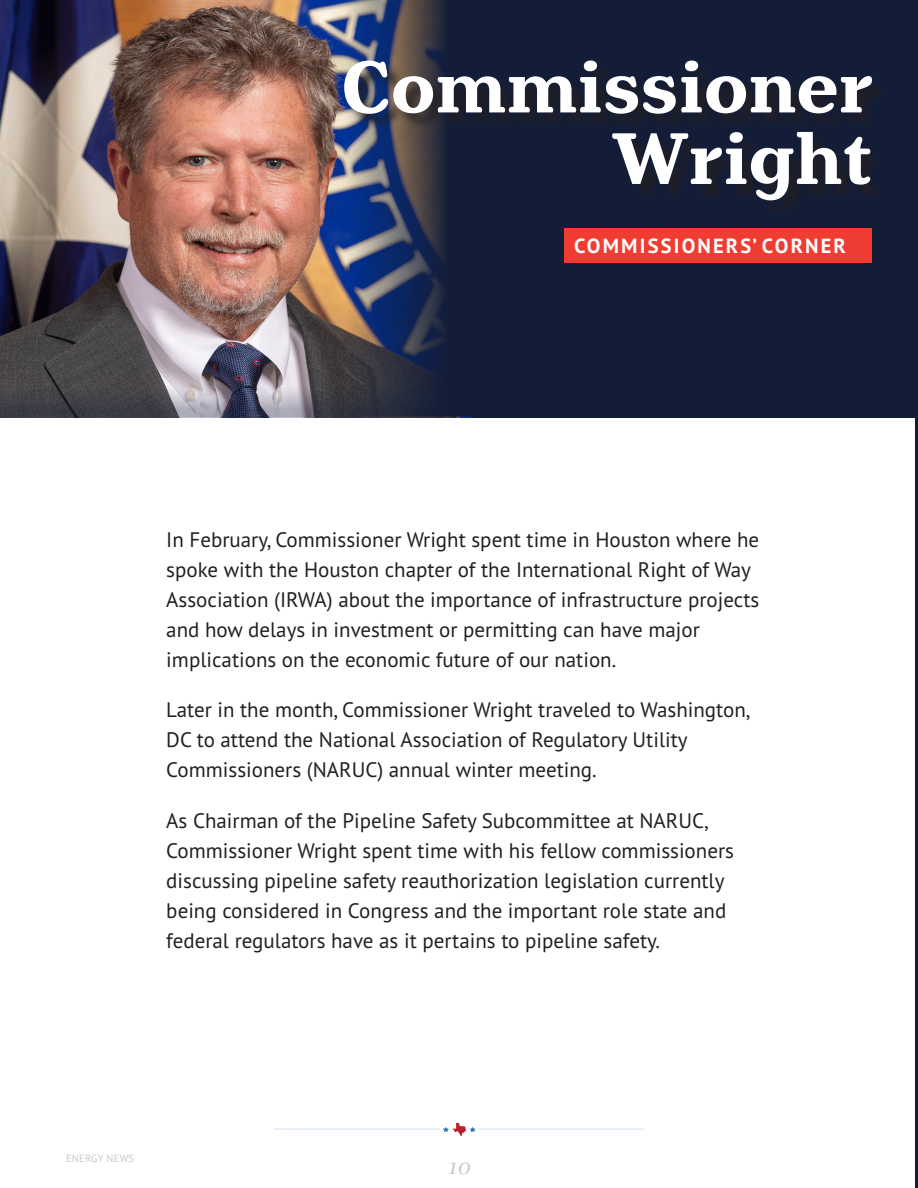
<style>
.page{position:relative;width:918px;height:1188px;background:#fff}
.page>*{position:absolute;margin:0;border:0;box-sizing:border-box;transform-origin:0 0}
.t1{font:700 77.1px/71.6px "Henriette";letter-spacing:.025em;color:#fff;text-align:right}
.t2{font:21px/30px "PT Sans Pro";color:#231f20}
.t3{font:italic 21px "Lucida Calligraphy";color:#c7c8ca}
.t4{font:700 20.4px "PT Sans Pro";letter-spacing:.105em;color:#fff}
.t5{font:10.5px "PT Sans Pro";letter-spacing:.02em;color:#c7c8ca}
</style>
<div class="page">
<div style="left:0;top:0;width:918px;height:418px;background:#131d38"></div>
<img style="left:0;top:0;width:261px;height:366px">
<img style="left:261px;top:0;width:183px;height:366px">
<svg style="left:0;top:366px;width:473px;height:52px;background:#52515c"></svg>
<div style="left:346px;top:62px;width:543px;height:155px;background:#231f20;opacity:.75"></div>
<div style="left:564px;top:228px;width:308px;height:34px;background:#ef3d34"></div>
<hr style="left:274px;top:1129px;width:166px;height:1px;background:#c0d3e8">
<hr style="left:478px;top:1129px;width:166px;height:1px;background:#c0d3e8">
<svg style="left:443px;top:1123px;width:33px;height:13px"></svg>
<hr style="left:916px;top:0;width:2px;height:1188px;background:#131d38">
<p class="t1" style="left:342px;top:53px;width:532px">Commissioner<br>Wright</p>
<p class="t4" style="left:574px;top:232px;width:273px">COMMISSIONERS’ CORNER</p>
<p class="t2" style="left:166px;top:524px;width:594px">In February, Commissioner Wright spent time in Houston where he spoke with the Houston chapter of the International Right of Way Association (IRWA) about the importance of infrastructure projects and how delays in investment or permitting can have major implications on the economic future of our nation.</p>
<p class="t2" style="left:166px;top:695px;width:586px">Later in the month, Commissioner Wright traveled to Washington,<br>DC to attend the National Association of Regulatory Utility<br>Commissioners (NARUC) annual winter meeting.</p>
<p class="t2" style="left:166px;top:805px;width:569px">As Chairman of the Pipeline Safety Subcommittee at NARUC, Commissioner Wright spent time with his fellow commissioners discussing pipeline safety reauthorization legislation currently being considered in Congress and the important role state and federal regulators have as it pertains to pipeline safety.</p>
<p class="t5" style="left:66px;top:1152px;width:69px">ENERGY NEWS</p>
<p class="t3" style="left:447px;top:1154px;width:25px">10</p>
</div>
